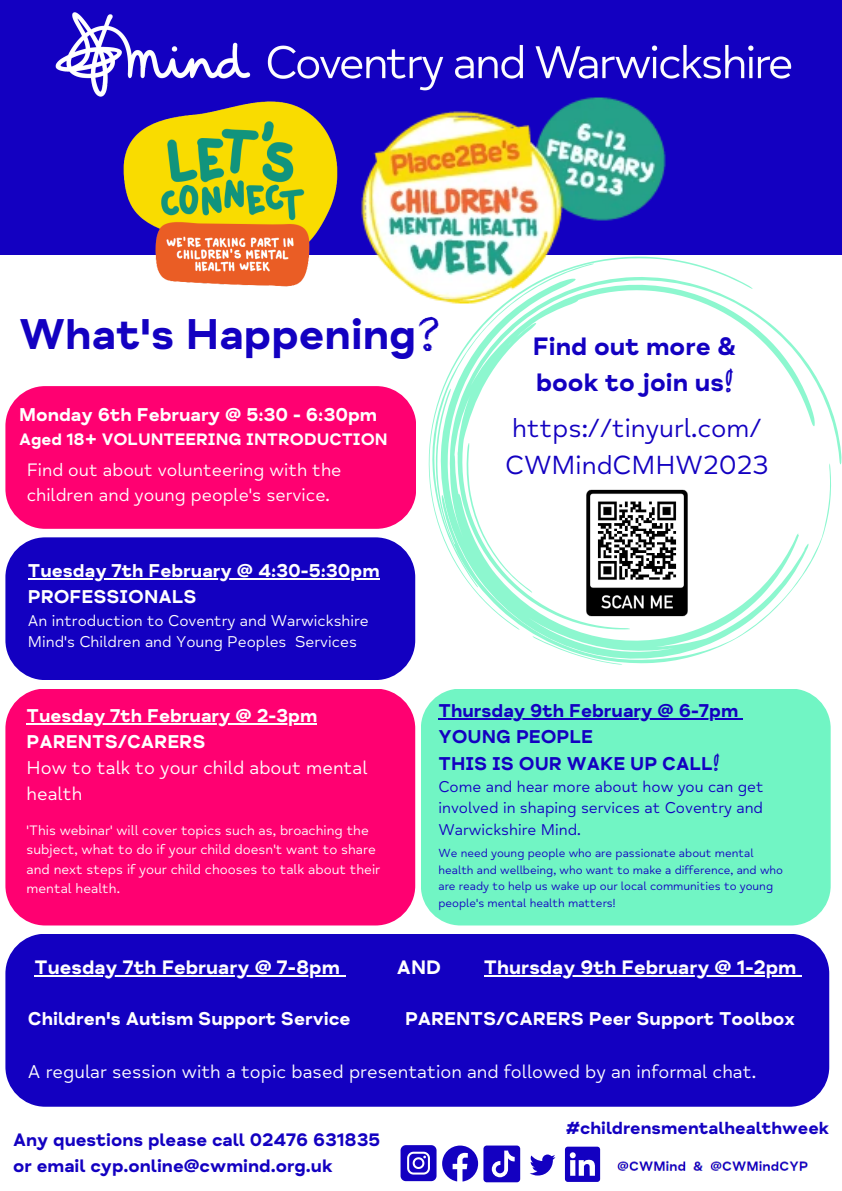
<style>
.page{position:relative;width:842px;height:1191px;background:#fff}
.page>*{position:absolute;margin:0;border:0;box-sizing:border-box;transform-origin:0 0}
.t1{font:44.1px "Mind Meridian Display";color:#1300c1}
.t2{font:26.8px/37.5px "Mind Meridian";color:#1300c1}
.t3{font:25.8px/36px "Mind Meridian Display";color:#1300c1}
.t4{font:20px "Mind Meridian Display";color:#fff}
.t5{font:19px/26.2px "Mind Meridian Display";color:#fff}
.t6{font:19px/26.2px "Mind Meridian";color:#fff}
.t7{font:19px/26.2px "Mind Meridian Display";color:#1300c1}
.t8{font:18.5px/25.5px "Mind Meridian Display";color:#1300c1}
.t9{font:18.4px/25.5px "Mind Meridian";color:#fff}
.t10{font:700 18px "Mind Meridian";color:#1300c1}
.t11{font:17px "Mind Meridian Display";color:#fff}
.t12{font:16px/21.7px "Mind Meridian";color:#1300c1;text-align:justify}
.t13{font:16px/21.7px "Mind Meridian";color:#fff}
.t14{font:14px/19.5px "Mind Meridian";color:#fff}
.t15{font:12px/16.5px "Mind Meridian";color:#1300c1}
</style>
<div class="page">
<div style="left:0;top:0;width:842px;height:255px;background:#1300c1"></div>
<img style="left:123px;top:128px;width:215px;height:159px">
<img style="left:55px;top:12px;width:737px;height:116px">
<div style="left:5px;top:386px;width:411px;height:142px;background:#ff0071;border-radius:40px"></div>
<div style="left:5px;top:537px;width:410px;height:142px;background:#1300c1;border-radius:40px"></div>
<div style="left:5px;top:688px;width:410px;height:237px;background:#ff0071;border-radius:40px"></div>
<div style="left:5px;top:933px;width:824px;height:173px;background:#1300c1;border-radius:40px"></div>
<svg style="left:753px;top:311px;width:89px;height:154px"></svg>
<svg style="left:429px;top:258px;width:324px;height:241px"></svg>
<svg style="left:432px;top:304px;width:162px;height:84px"></svg>
<svg style="left:432px;top:388px;width:400px;height:275px"></svg>
<img style="left:584px;top:488px;width:106px;height:129px">
<div style="left:421px;top:688px;width:410px;height:237px;background:#71f5c4;border-radius:40px"></div>
<svg style="left:530px;top:1154px;width:25px;height:21px"></svg>
<svg style="left:401px;top:1145px;width:119px;height:37px"></svg>
<svg style="left:565px;top:1146px;width:35px;height:35px"></svg>
<hr style="left:28px;top:578px;width:352px;height:2px;background:#fff">
<hr style="left:27px;top:723px;width:290px;height:1px;background:#fff">
<hr style="left:35px;top:975px;width:305px;height:1px;background:#fff">
<hr style="left:484px;top:975px;width:312px;height:1px;background:#fff">
<hr style="left:438px;top:718px;width:300px;height:2px;background:#1300c1">
<img style="left:617px;top:1160px;width:191px;height:11px">
<img style="left:360px;top:96px;width:306px;height:208px">
<h1 class="t1" style="left:19px;top:307px;width:424px">What's Happening?</h1>
<p class="t5" style="left:19px;top:402px;width:360px">Monday 6th February @ 5:30 - 6:30pm</p>
<p class="t11" style="left:19px;top:429px;width:370px">Aged 18+ VOLUNTEERING INTRODUCTION</p>
<p class="t9" style="left:27px;top:457px;width:316px">Find out about volunteering with the children and young people's service.</p>
<p class="t5" style="left:28px;top:557px;width:353px">Tuesday 7th February @ 4:30-5:30pm<br>PROFESSIONALS</p>
<p class="t13" style="left:28px;top:609px;width:342px">An introduction to Coventry and Warwickshire<br>Mind's Children and Young Peoples Services</p>
<h3 class="t3" style="left:533px;top:328px;width:205px">Find out more &amp; book to join us!</h3>
<h2 class="t2" style="left:505px;top:409px;width:265px">https://tinyurl.com/<br>CWMindCMHW2023</h2>
<p class="t5" style="left:27px;top:702px;width:292px">Tuesday 7th February @ 2-3pm<br>PARENTS/CARERS</p>
<p class="t6" style="left:27px;top:755px;width:343px">How to talk to your child about mental health</p>
<p class="t14" style="left:27px;top:820px;width:355px">'This webinar' will cover topics such as, broaching the subject, what to do if your child doesn't want to share and next steps if your child chooses to talk about their mental health.</p>
<p class="t7" style="left:438px;top:698px;width:301px">Thursday 9th February @ 6-7pm<br>YOUNG PEOPLE<br>THIS IS OUR WAKE UP CALL!</p>
<p class="t12" style="left:438px;top:775px;width:327px">Come and hear more about how you can get involved in shaping services at Coventry and Warwickshire Mind.</p>
<p class="t15" style="left:438px;top:845px;width:346px">We need young people who are passionate about mental health and wellbeing, who want to make a difference, and who are ready to help us wake up our local communities to young people's mental health matters!</p>
<p class="t4" style="left:35px;top:954px;width:307px">Tuesday 7th February @ 7-8pm</p>
<p class="t4" style="left:397px;top:954px;width:46px">AND</p>
<p class="t4" style="left:484px;top:954px;width:314px">Thursday 9th February @ 1-2pm</p>
<p class="t5" style="left:28px;top:1006px;width:324px">Children's Autism Support Service</p>
<p class="t5" style="left:405px;top:1006px;width:391px">PARENTS/CARERS Peer Support Toolbox</p>
<p class="t6" style="left:28px;top:1058px;width:730px">A regular session with a topic based presentation and followed by an informal chat.</p>
<p class="t8" style="left:13px;top:1127px;width:368px">Any questions please call 02476 631835 or email cyp.online@cwmind.org.uk</p>
<p class="t10" style="left:566px;top:1117px;width:265px">#childrensmentalhealthweek</p>
</div>
